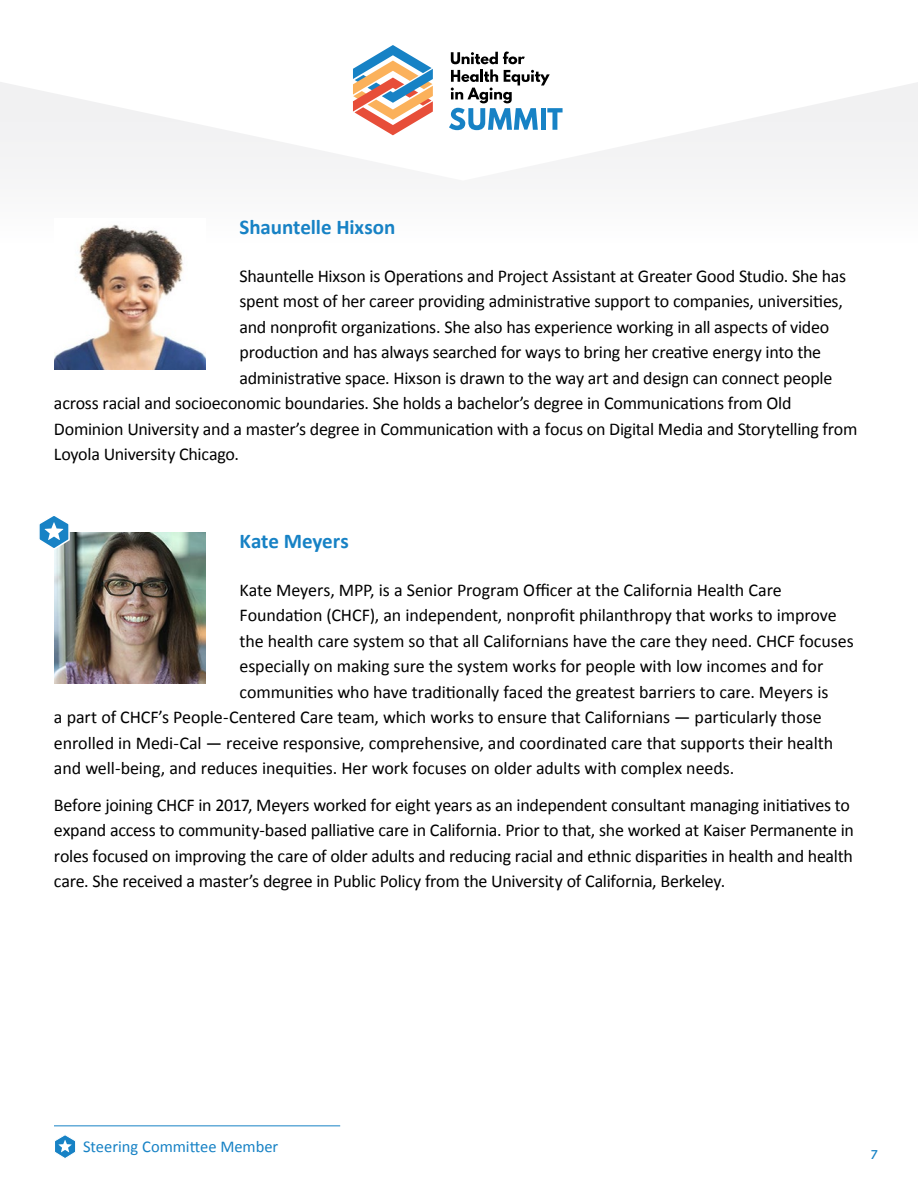
<style>
.page{position:relative;width:918px;height:1188px;background:#fff}
.page>*{position:absolute;margin:0;border:0;box-sizing:border-box;transform-origin:0 0}
.t1{font:700 21px "Calibri";letter-spacing:-.005em;color:#1782c5}
.t2{font:18px/25.5px "Calibri";letter-spacing:-.015em;color:#000}
.t3{font:16.5px "Calibri";color:#1782c5}
.t4{font:500 13.5px "League Spartan";color:#1782c5}
</style>
<div class="page">
<svg style="left:0;top:82px;width:918px;height:87px;fill:#f5f5f6"></svg>
<svg style="left:353px;top:45px;width:80px;height:90px"></svg>
<svg style="left:449px;top:52px;width:114px;height:78px"></svg>
<hr style="left:54px;top:1125px;width:286px;height:1px;background:#1782c5">
<svg style="left:55px;top:1135px;width:21px;height:23px"></svg>
<img style="left:54px;top:224px;width:152px;height:146px">
<img style="left:54px;top:532px;width:152px;height:152px">
<svg style="left:39px;top:516px;width:32px;height:35px"></svg>
<p class="t1" style="left:240px;top:214px;width:157px">Shauntelle Hixson</p>
<p class="t2" style="left:240px;top:262px;width:608px">Shauntelle Hixson is Operations and Project Assistant at Greater Good Studio. She has</p>
<p class="t2" style="left:240px;top:288px;width:605px">spent most of her career providing administrative support to companies, universities,</p>
<p class="t2" style="left:240px;top:313px;width:591px">and nonprofit organizations. She also has experience working in all aspects of video</p>
<p class="t2" style="left:240px;top:339px;width:583px">production and has always searched for ways to bring her creative energy into the</p>
<p class="t2" style="left:240px;top:364px;width:594px">administrative space. Hixson is drawn to the way art and design can connect people</p>
<p class="t2" style="left:54px;top:390px;width:739px">across racial and socioeconomic boundaries. She holds a bachelor’s degree in Communications from Old</p>
<p class="t2" style="left:54px;top:415px;width:805px">Dominion University and a master’s degree in Communication with a focus on Digital Media and Storytelling from</p>
<p class="t2" style="left:54px;top:441px;width:187px">Loyola University Chicago.</p>
<p class="t1" style="left:240px;top:528px;width:111px">Kate Meyers</p>
<p class="t2" style="left:240px;top:576px;width:544px">Kate Meyers, MPP, is a Senior Program Officer at the California Health Care</p>
<p class="t2" style="left:240px;top:602px;width:599px">Foundation (CHCF), an independent, nonprofit philanthropy that works to improve</p>
<p class="t2" style="left:240px;top:627px;width:616px">the health care system so that all Californians have the care they need. CHCF focuses</p>
<p class="t2" style="left:240px;top:653px;width:585px">especially on making sure the system works for people with low incomes and for</p>
<p class="t2" style="left:240px;top:678px;width:590px">communities who have traditionally faced the greatest barriers to care. Meyers is</p>
<p class="t2" style="left:54px;top:704px;width:769px">a part of CHCF’s People-Centered Care team, which works to ensure that Californians — particularly those</p>
<p class="t2" style="left:54px;top:729px;width:781px">enrolled in Medi-Cal — receive responsive, comprehensive, and coordinated care that supports their health</p>
<p class="t2" style="left:54px;top:755px;width:682px">and well-being, and reduces inequities. Her work focuses on older adults with complex needs.</p>
<p class="t2" style="left:54px;top:791px;width:802px">Before joining CHCF in 2017, Meyers worked for eight years as an independent consultant managing initiatives to expand access to community-based palliative care in California. Prior to that, she worked at Kaiser Permanente in roles focused on improving the care of older adults and reducing racial and ethnic disparities in health and health care. She received a master’s degree in Public Policy from the University of California, Berkeley.</p>
<p class="t3" style="left:83px;top:1137px;width:197px">Steering Committee Member</p>
<p class="t4" style="left:871px;top:1144px;width:9px">7</p>
</div>
